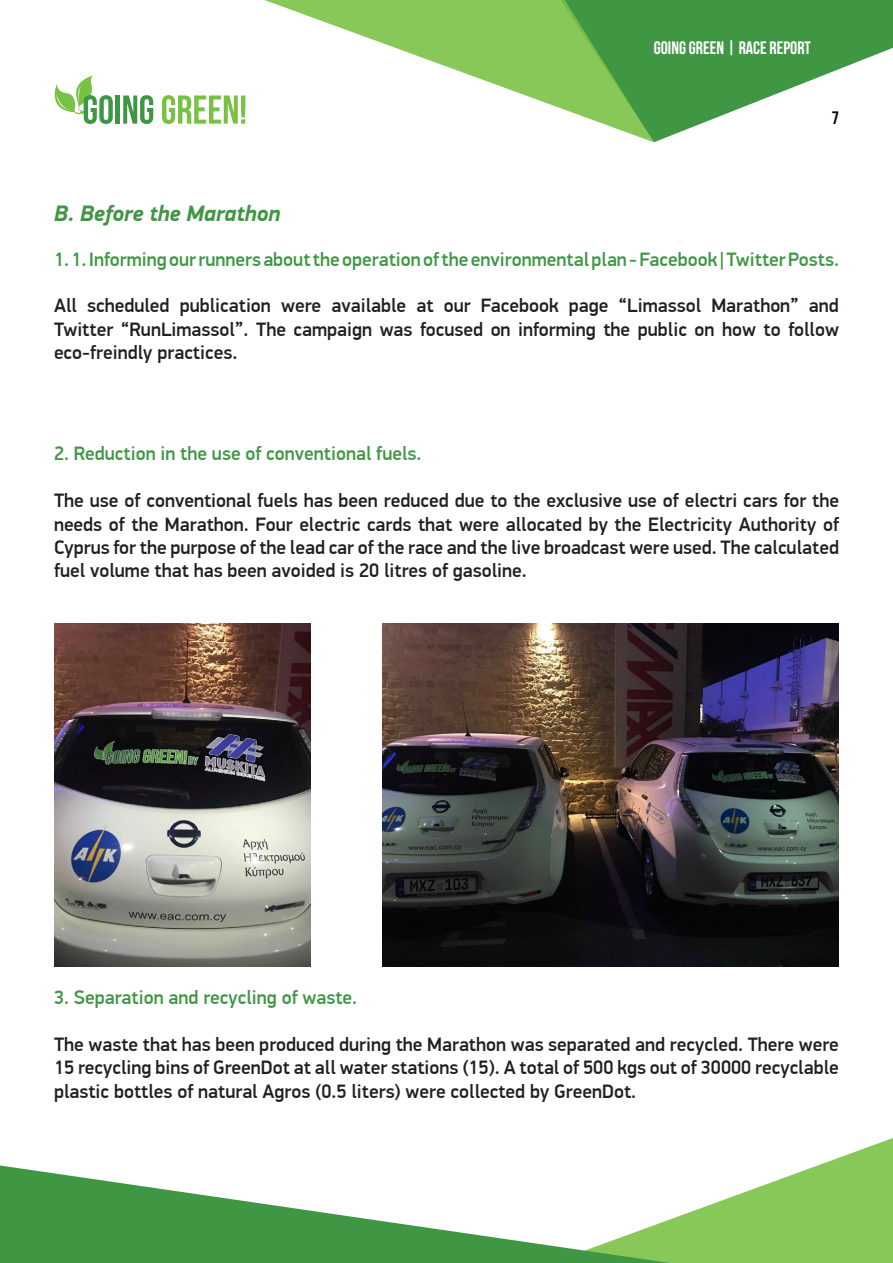
<style>
.page{position:relative;width:893px;height:1263px;background:#fff}
.page>*{position:absolute;margin:0;border:0;box-sizing:border-box;transform-origin:0 0}
.t1{font:italic 700 22.5px "PF Din Display Pro";color:#3f9744}
.t2{font:500 19.5px/23.4px "PF Din Display Pro";color:#231f20;text-align:justify}
.t3{font:500 19.5px "PF Din Display Pro";color:#3f9744}
.t4{font:18px "Bebas Neue";color:#fff}
.t5{font:18px "Bebas Neue";color:#000}
</style>
<div class="page">
<svg style="left:654px;top:0;width:239px;height:142px;fill:#3f9744"></svg>
<svg style="left:115px;top:0;width:539px;height:142px"></svg>
<svg style="left:670px;top:1138px;width:223px;height:125px;fill:#88c859"></svg>
<svg style="left:0;top:1165px;width:670px;height:98px"></svg>
<svg style="left:54px;top:75px;width:59px;height:49px"></svg>
<hr style="left:116px;top:95px;width:4px;height:29px;background:#3f9744">
<svg style="left:123px;top:95px;width:30px;height:29px"></svg>
<svg style="left:162px;top:95px;width:83px;height:29px"></svg>
<img style="left:54px;top:624px;width:257px;height:342px">
<img style="left:383px;top:624px;width:456px;height:342px">
<p class="t4" style="left:654px;top:38px;width:159px">GOING GREEN | RACE REPORT</p>
<p class="t5" style="left:832px;top:108px;width:9px">7</p>
<p class="t1" style="left:54px;top:200px;width:228px">B. Before the Marathon</p>
<p class="t3" style="left:54px;top:247px;width:786px">1. 1. Informing our runners about the οperation of the environmental plan - Facebook | Twitter Posts.</p>
<p class="t2" style="left:54px;top:294px;width:786px">All scheduled publication were available at our Facebook page “Limassol Marathon” and Twitter “RunLimassol”. The campaign was focused on informing the public on how to follow eco-freindly practices.</p>
<p class="t3" style="left:54px;top:442px;width:369px">2. Reduction in the use of conventional fuels.</p>
<p class="t2" style="left:54px;top:489px;width:787px">The use of conventional fuels has been reduced due to the exclusive use of electri cars for the needs of the Marathon. Four electric cards that were allocated by the Electricity Authority of Cyprus for the purpose of the lead car of the race and the live broadcast were used. The calculated fuel volume that has been avoided is 20 litres of gasoline.</p>
<p class="t3" style="left:54px;top:985px;width:305px">3. Separation and recycling of waste.</p>
<p class="t2" style="left:54px;top:1033px;width:786px">The waste that has been produced during the Marathon was separated and recycled. There were 15 recycling bins of GreenDot at all water stations (15). A total of 500 kgs out of 30000 recyclable plastic bottles of natural Agros (0.5 liters) were collected by GreenDot.</p>
</div>
